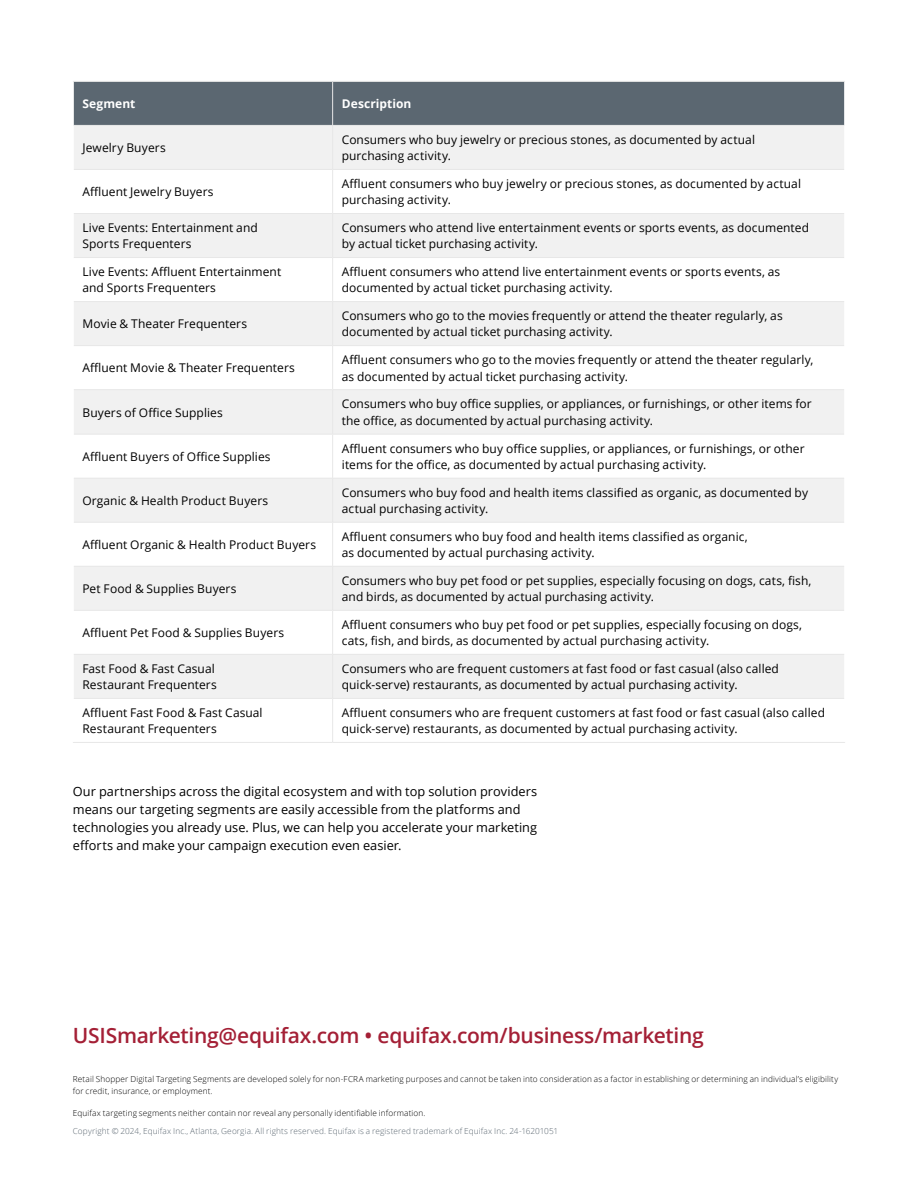
<style>
.page{position:relative;width:918px;height:1188px;background:#fff}
.page>*{position:absolute;margin:0;border:0;box-sizing:border-box;transform-origin:0 0}
.t1{font:600 21px "Open Sans";letter-spacing:-.015em;color:#a42036}
.t2{font:12.75px/18px "Open Sans";letter-spacing:.005em;color:#000}
.t3{font:12px/16.5px "Open Sans";letter-spacing:.005em;color:#000}
.t4{font:700 12px "Open Sans";letter-spacing:.005em;color:#fff}
.t5{font:300 8.25px/11.2px "Open Sans";letter-spacing:.015em;color:#000}
.t6{font:300 8.25px "Open Sans";letter-spacing:.015em;color:#5b6771}
</style>
<div class="page">
<div style="left:74px;top:82px;width:770px;height:43px;background:#5b6771"></div>
<svg style="left:74px;top:126px;width:770px;height:572px;fill:#f1f1f1"></svg>
<hr style="left:73px;top:81px;width:260px;height:1px;background:#e7e7e7">
<hr style="left:333px;top:81px;width:512px;height:1px;background:#e7e7e7">
<hr style="left:332px;top:82px;width:1px;height:43px;background:#e7e7e7">
<hr style="left:74px;top:125px;width:259px;height:1px;background:#e7e7e7">
<hr style="left:333px;top:125px;width:511px;height:1px;background:#e7e7e7">
<hr style="left:332px;top:126px;width:1px;height:43px;background:#e7e7e7">
<hr style="left:74px;top:169px;width:259px;height:1px;background:#e7e7e7">
<hr style="left:333px;top:169px;width:511px;height:1px;background:#e7e7e7">
<hr style="left:332px;top:170px;width:1px;height:43px;background:#e7e7e7">
<hr style="left:74px;top:213px;width:259px;height:1px;background:#e7e7e7">
<hr style="left:333px;top:213px;width:511px;height:1px;background:#e7e7e7">
<hr style="left:332px;top:214px;width:1px;height:43px;background:#e7e7e7">
<hr style="left:74px;top:257px;width:259px;height:1px;background:#e7e7e7">
<hr style="left:333px;top:257px;width:511px;height:1px;background:#e7e7e7">
<hr style="left:332px;top:258px;width:1px;height:43px;background:#e7e7e7">
<hr style="left:74px;top:301px;width:259px;height:1px;background:#e7e7e7">
<hr style="left:333px;top:301px;width:511px;height:1px;background:#e7e7e7">
<hr style="left:332px;top:302px;width:1px;height:43px;background:#e7e7e7">
<hr style="left:74px;top:345px;width:259px;height:1px;background:#e7e7e7">
<hr style="left:333px;top:345px;width:511px;height:1px;background:#e7e7e7">
<hr style="left:332px;top:346px;width:1px;height:43px;background:#e7e7e7">
<hr style="left:74px;top:389px;width:259px;height:1px;background:#e7e7e7">
<hr style="left:333px;top:389px;width:511px;height:1px;background:#e7e7e7">
<hr style="left:332px;top:390px;width:1px;height:44px;background:#e7e7e7">
<hr style="left:74px;top:434px;width:259px;height:1px;background:#e7e7e7">
<hr style="left:333px;top:434px;width:511px;height:1px;background:#e7e7e7">
<hr style="left:332px;top:435px;width:1px;height:43px;background:#e7e7e7">
<hr style="left:74px;top:478px;width:259px;height:1px;background:#e7e7e7">
<hr style="left:333px;top:478px;width:511px;height:1px;background:#e7e7e7">
<hr style="left:332px;top:479px;width:1px;height:43px;background:#e7e7e7">
<hr style="left:74px;top:522px;width:259px;height:1px;background:#e7e7e7">
<hr style="left:333px;top:522px;width:511px;height:1px;background:#e7e7e7">
<hr style="left:332px;top:523px;width:1px;height:43px;background:#e7e7e7">
<hr style="left:74px;top:566px;width:259px;height:1px;background:#e7e7e7">
<hr style="left:333px;top:566px;width:511px;height:1px;background:#e7e7e7">
<hr style="left:332px;top:567px;width:1px;height:43px;background:#e7e7e7">
<hr style="left:74px;top:610px;width:259px;height:1px;background:#e7e7e7">
<hr style="left:333px;top:610px;width:511px;height:1px;background:#e7e7e7">
<hr style="left:332px;top:611px;width:1px;height:43px;background:#e7e7e7">
<hr style="left:74px;top:654px;width:259px;height:1px;background:#e7e7e7">
<hr style="left:333px;top:654px;width:511px;height:1px;background:#e7e7e7">
<hr style="left:332px;top:655px;width:1px;height:43px;background:#e7e7e7">
<hr style="left:74px;top:698px;width:259px;height:1px;background:#e7e7e7">
<hr style="left:333px;top:698px;width:511px;height:1px;background:#e7e7e7">
<hr style="left:332px;top:699px;width:1px;height:43px;background:#e7e7e7">
<hr style="left:73px;top:742px;width:260px;height:1px;background:#e7e7e7">
<hr style="left:333px;top:742px;width:512px;height:1px;background:#e7e7e7">
<p class="t4" style="left:82px;top:95px;width:55px">Segment</p>
<p class="t4" style="left:342px;top:95px;width:71px">Description</p>
<p class="t3" style="left:82px;top:139px;width:85px">Jewelry Buyers</p>
<p class="t3" style="left:342px;top:131px;width:415px">Consumers who buy jewelry or precious stones, as documented by actual purchasing activity.</p>
<p class="t3" style="left:82px;top:183px;width:133px">Affluent Jewelry Buyers</p>
<p class="t3" style="left:342px;top:175px;width:461px">Affluent consumers who buy jewelry or precious stones, as documented by actual purchasing activity.</p>
<p class="t3" style="left:82px;top:219px;width:177px">Live Events: Entertainment and<br>Sports Frequenters</p>
<p class="t3" style="left:342px;top:219px;width:469px">Consumers who attend live entertainment events or sports events, as documented by actual ticket purchasing activity.</p>
<p class="t3" style="left:82px;top:263px;width:200px">Live Events: Affluent Entertainment and Sports Frequenters</p>
<p class="t3" style="left:342px;top:263px;width:440px">Affluent consumers who attend live entertainment events or sports events, as documented by actual ticket purchasing activity.</p>
<p class="t3" style="left:82px;top:315px;width:166px">Movie &amp; Theater Frequenters</p>
<p class="t3" style="left:342px;top:307px;width:442px">Consumers who go to the movies frequently or attend the theater regularly, as documented by actual ticket purchasing activity.</p>
<p class="t3" style="left:82px;top:359px;width:214px">Affluent Movie &amp; Theater Frequenters</p>
<p class="t3" style="left:342px;top:351px;width:473px">Affluent consumers who go to the movies frequently or attend the theater regularly, as documented by actual ticket purchasing activity.</p>
<p class="t3" style="left:82px;top:404px;width:142px">Buyers of Office Supplies</p>
<p class="t3" style="left:342px;top:395px;width:472px">Consumers who buy office supplies, or appliances, or furnishings, or other items for the office, as documented by actual purchasing activity.</p>
<p class="t3" style="left:82px;top:448px;width:190px">Affluent Buyers of Office Supplies</p>
<p class="t3" style="left:342px;top:440px;width:464px">Affluent consumers who buy office supplies, or appliances, or furnishings, or other items for the office, as documented by actual purchasing activity.</p>
<p class="t3" style="left:82px;top:492px;width:187px">Organic &amp; Health Product Buyers</p>
<p class="t3" style="left:342px;top:484px;width:468px">Consumers who buy food and health items classified as organic, as documented by actual purchasing activity.</p>
<p class="t3" style="left:82px;top:536px;width:235px">Affluent Organic &amp; Health Product Buyers</p>
<p class="t3" style="left:342px;top:528px;width:407px">Affluent consumers who buy food and health items classified as organic, as documented by actual purchasing activity.</p>
<p class="t3" style="left:82px;top:580px;width:156px">Pet Food &amp; Supplies Buyers</p>
<p class="t3" style="left:342px;top:572px;width:471px">Consumers who buy pet food or pet supplies, especially focusing on dogs, cats, fish, and birds, as documented by actual purchasing activity.</p>
<p class="t3" style="left:82px;top:624px;width:203px">Affluent Pet Food &amp; Supplies Buyers</p>
<p class="t3" style="left:342px;top:616px;width:462px">Affluent consumers who buy pet food or pet supplies, especially focusing on dogs, cats, fish, and birds, as documented by actual purchasing activity.</p>
<p class="t3" style="left:82px;top:660px;width:136px">Fast Food &amp; Fast Casual<br>Restaurant Frequenters</p>
<p class="t3" style="left:342px;top:660px;width:439px">Consumers who are frequent customers at fast food or fast casual (also called quick-serve) restaurants, as documented by actual purchasing activity.</p>
<p class="t3" style="left:82px;top:704px;width:182px">Affluent Fast Food &amp; Fast Casual<br>Restaurant Frequenters</p>
<p class="t3" style="left:342px;top:704px;width:485px">Affluent consumers who are frequent customers at fast food or fast casual (also called quick-serve) restaurants, as documented by actual purchasing activity.</p>
<p class="t2" style="left:73px;top:782px;width:466px">Our partnerships across the digital ecosystem and with top solution providers means our targeting segments are easily accessible from the platforms and technologies you already use. Plus, we can help you accelerate your marketing efforts and make your campaign execution even easier.</p>
<h1 class="t1" style="left:73px;top:1021px;width:632px">USISmarketing@equifax.com • equifax.com/business/marketing</h1>
<p class="t5" style="left:73px;top:1073px;width:767px">Retail Shopper Digital Targeting Segments are developed solely for non-FCRA marketing purposes and cannot be taken into consideration as a factor in establishing or determining an individual’s eligibility for credit, insurance, or employment.</p>
<p class="t5" style="left:73px;top:1107px;width:354px">Equifax targeting segments neither contain nor reveal any personally identifiable information.</p>
<p class="t6" style="left:73px;top:1125px;width:487px">Copyright © 2024, Equifax Inc., Atlanta, Georgia. All rights reserved. Equifax is a registered trademark of Equifax Inc. 24-16201051</p>
</div>
